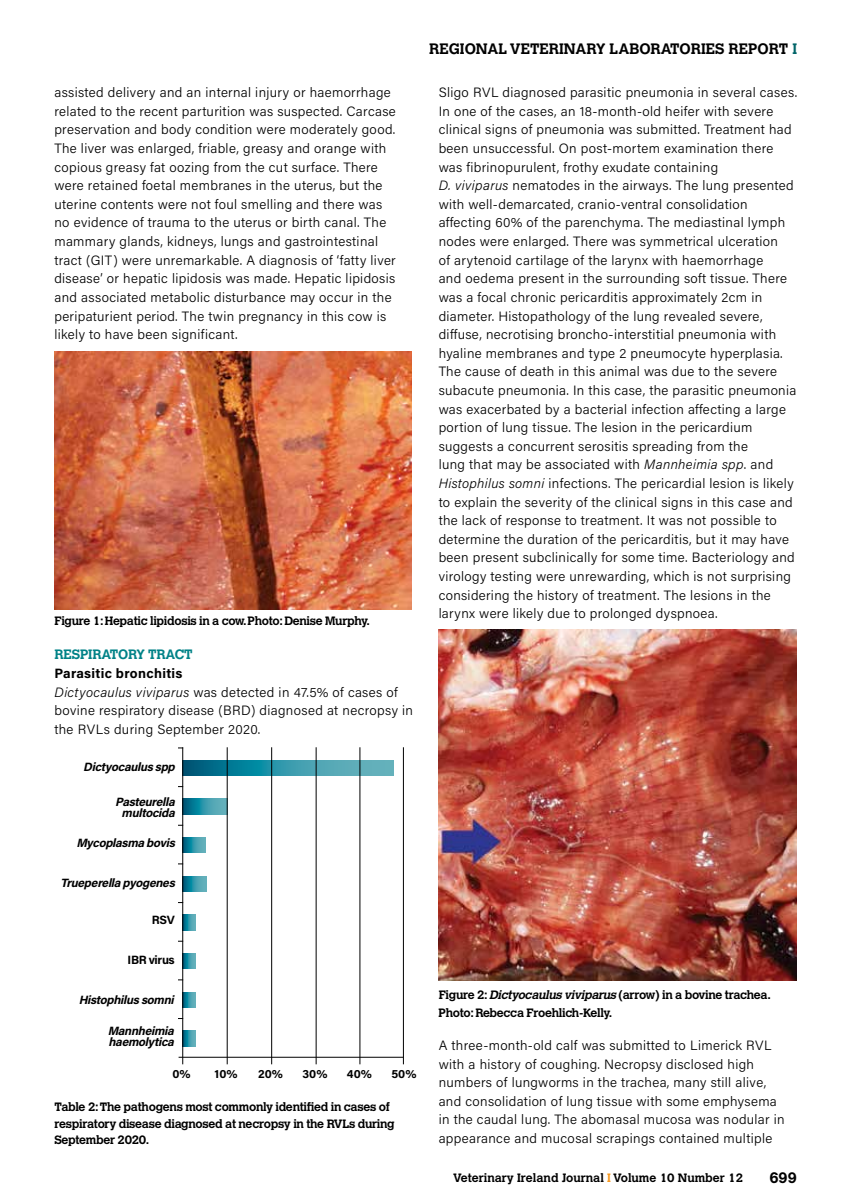
<style>
.page{position:relative;width:851px;height:1204px;background:#fff}
.page>*{position:absolute;margin:0;border:0;box-sizing:border-box;transform-origin:0 0}
.t1{font:700 15px "Calvert";color:#000}
.t2{font:300 13.5px/18.6px "Acumin Pro";letter-spacing:.025em;color:#000}
.t3{font:700 13.5px "Calvert";letter-spacing:-.01em;color:#008287}
.t4{font:700 12px/16.5px "Calvert";letter-spacing:-.025em;color:#000}
.t5{font:italic 700 12px/11.6px "Acumin Pro";color:#000;text-align:center}
.t6{font:700 12px "Calvert";color:#000}
.t7{font:700 12px "Acumin Pro";letter-spacing:-.025em;color:#000}
.s1{font-weight:700}
.s2{font-style:italic}
.s3{color:#006468}
.s4{color:#f8981d}
</style>
<div class="page">
<img style="left:54px;top:351px;width:358px;height:258px">
<img style="left:438px;top:629px;width:358px;height:351px">
<hr style="left:178px;top:1056px;width:225px;height:1px;background:#000">
<svg style="left:183px;top:1030px;width:12px;height:15px"></svg>
<svg style="left:183px;top:992px;width:12px;height:15px"></svg>
<svg style="left:183px;top:953px;width:12px;height:15px"></svg>
<svg style="left:183px;top:914px;width:12px;height:16px"></svg>
<svg style="left:183px;top:876px;width:23px;height:15px"></svg>
<svg style="left:183px;top:837px;width:23px;height:15px"></svg>
<svg style="left:183px;top:798px;width:44px;height:16px"></svg>
<svg style="left:183px;top:760px;width:210px;height:15px;background:#2f90a4"></svg>
<hr style="left:227px;top:747px;width:1px;height:317px;background:#000">
<hr style="left:271px;top:747px;width:1px;height:317px;background:#000">
<hr style="left:316px;top:747px;width:1px;height:317px;background:#000">
<hr style="left:359px;top:747px;width:1px;height:317px;background:#000">
<hr style="left:403px;top:747px;width:1px;height:317px;background:#000">
<hr style="left:182px;top:747px;width:1px;height:317px;background:#000">
<p class="t2" style="left:54px;top:83px;width:343px">assisted delivery and an internal injury or haemorrhage related to the recent parturition was suspected. Carcase preservation and body condition were moderately good.<br>The liver was enlarged, friable, greasy and orange with copious greasy fat oozing from the cut surface. There were retained foetal membranes in the uterus, but the uterine contents were not foul smelling and there was no evidence of trauma to the uterus or birth canal. The mammary glands, kidneys, lungs and gastrointestinal tract (GIT) were unremarkable. A diagnosis of ‘fatty liver disease’ or hepatic lipidosis was made. Hepatic lipidosis and associated metabolic disturbance may occur in the peripaturient period. The twin pregnancy in this cow is likely to have been significant.</p>
<p class="t4" style="left:54px;top:612px;width:317px">Figure 1: Hepatic lipidosis in a cow. Photo: Denise Murphy.</p>
<p class="t3" style="left:54px;top:646px;width:140px">RESPIRATORY TRACT</p>
<p class="t2" style="left:54px;top:663px;width:360px"><span class="s1">Parasitic bronchitis<br></span><span class="s2">Dictyocaulus viviparus</span> was detected in 47.5% of cases of bovine respiratory disease (BRD) diagnosed at necropsy in the RVLs during September 2020.</p>
<p class="t5" style="left:83px;top:760px;width:96px">Dictyocaulusspp</p>
<p class="t5" style="left:115px;top:795px;width:64px">Pasteurella multocida</p>
<p class="t5" style="left:76px;top:836px;width:103px">Mycoplasmabovis</p>
<p class="t5" style="left:60px;top:876px;width:119px">Trueperellapyogenes</p>
<p class="t7" style="left:152px;top:911px;width:25px">RSV</p>
<p class="t7" style="left:127px;top:951px;width:49px">IBR virus</p>
<p class="t5" style="left:79px;top:993px;width:100px">Histophilussomni</p>
<p class="t5" style="left:108px;top:1024px;width:71px;text-align:left">Mannheimia haemolytica</p>
<p class="t7" style="left:172px;top:1065px;width:20px">0%</p>
<p class="t7" style="left:214px;top:1065px;width:24px">10%</p>
<p class="t7" style="left:258px;top:1065px;width:26px">20%</p>
<p class="t7" style="left:302px;top:1065px;width:26px">30%</p>
<p class="t7" style="left:347px;top:1065px;width:27px">40%</p>
<p class="t7" style="left:391px;top:1065px;width:27px">50%</p>
<p class="t4" style="left:54px;top:1098px;width:341px">Table 2: The pathogens most commonly identified in cases of respiratory disease diagnosed at necropsy in the RVLs during<br>September 2020.</p>
<p class="t1" style="left:429px;top:39px;width:369px">REGIONAL VETERINARY LABORATORIES REPORT <span class="s3">I</span></p>
<p class="t2" style="left:438px;top:83px;width:360px">Sligo RVL diagnosed parasitic pneumonia in several cases.<br>In one of the cases, an 18-month-old heifer with severe clinical signs of pneumonia was submitted. Treatment had been unsuccessful. On post-mortem examination there was fibrinopurulent, frothy exudate containing<br><span class="s2">D. viviparus</span> nematodes in the airways. The lung presented with well-demarcated, cranio-ventral consolidation affecting 60% of the parenchyma. The mediastinal lymph nodes were enlarged. There was symmetrical ulceration<br>of arytenoid cartilage of the larynx with haemorrhage<br>and oedema present in the surrounding soft tissue. There was a focal chronic pericarditis approximately 2cm in diameter. Histopathology of the lung revealed severe, diffuse, necrotising broncho-interstitial pneumonia with hyaline membranes and type 2 pneumocyte hyperplasia.<br>The cause of death in this animal was due to the severe subacute pneumonia. In this case, the parasitic pneumonia was exacerbated by a bacterial infection affecting a large portion of lung tissue. The lesion in the pericardium suggests a concurrent serositis spreading from the<br>lung that may be associated with <span class="s2">Mannheimia spp</span>. and <span class="s2">Histophilus somni</span> infections. The pericardial lesion is likely to explain the severity of the clinical signs in this case and the lack of response to treatment. It was not possible to determine the duration of the pericarditis, but it may have been present subclinically for some time. Bacteriology and virology testing were unrewarding, which is not surprising considering the history of treatment. The lesions in the larynx were likely due to prolonged dyspnoea.</p>
<p class="t4" style="left:438px;top:984px;width:334px;line-height:18.6px">Figure 2: <span class="s2">Dictyocaulusviviparus</span>(arrow) in a bovine trachea.<br>Photo: Rebecca Froehlich-Kelly.</p>
<p class="t2" style="left:438px;top:1035px;width:347px">A three-month-old calf was submitted to Limerick RVL with a history of coughing. Necropsy disclosed high numbers of lungworms in the trachea, many still alive, and consolidation of lung tissue with some emphysema in the caudal lung. The abomasal mucosa was nodular in appearance and mucosal scrapings contained multiple</p>
<p class="t6" style="left:453px;top:1169px;width:291px">Veterinary Ireland Journal <span class="s4">I</span> Volume 10 Number 12</p>
<p class="t1" style="left:769px;top:1168px;width:29px">699</p>
</div>
